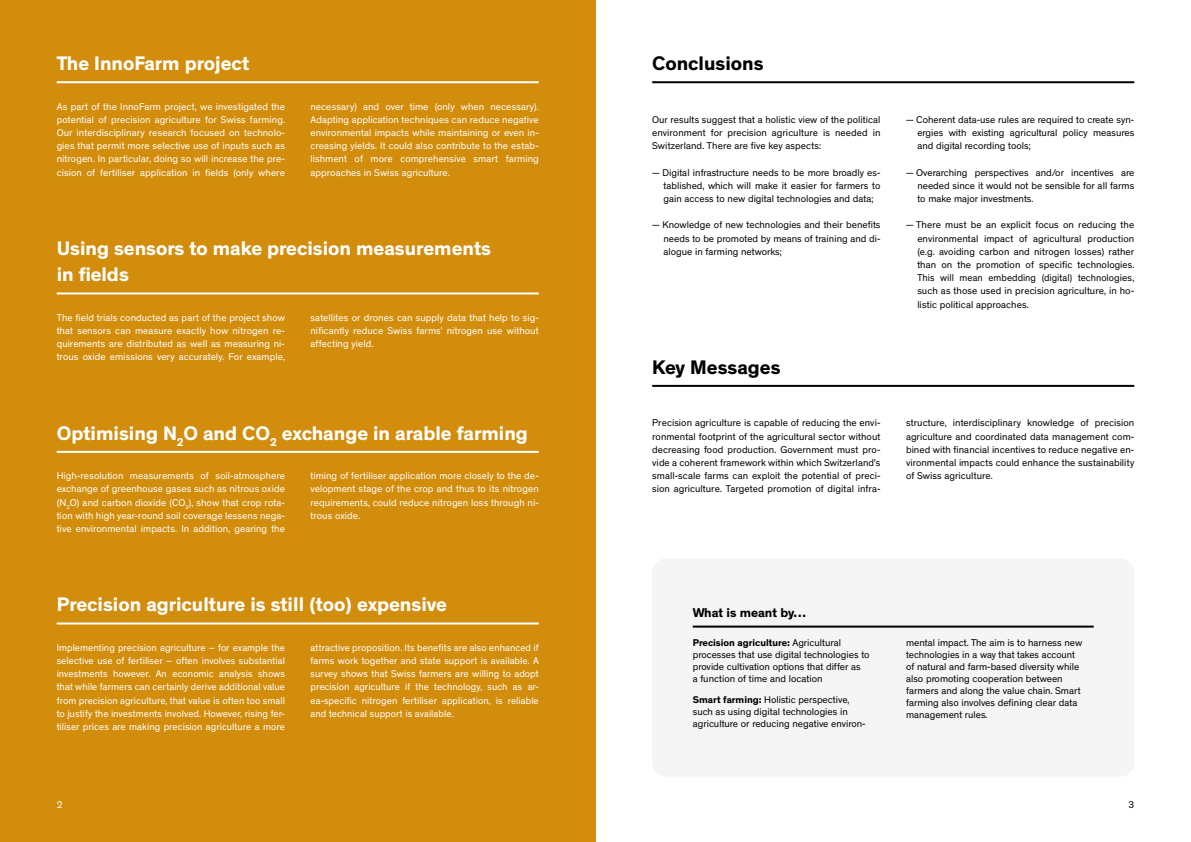
<style>
.page{position:relative;width:1191px;height:842px;background:#fff}
.page>*{position:absolute;margin:0;border:0;box-sizing:border-box;transform-origin:0 0}
.t1{font:700 20px/26.4px "Theinhardt";color:#fff}
.t2{font:700 20px "Theinhardt";color:#000}
.t3{font:700 13px "Theinhardt";color:#000}
.t4{font:10px/13.2px "Theinhardt";color:#000;text-align:justify}
.t5{font:10px/13.2px "Theinhardt";letter-spacing:.005em;color:#fff;text-align:justify}
.s1{font-weight:700}
</style>
<div class="page">
<div style="left:0;top:0;width:595px;height:842px;background:#d28d0d"></div>
<hr style="left:57px;top:81px;width:482px;height:2px;background:#fff">
<hr style="left:57px;top:292px;width:482px;height:2px;background:#fff">
<hr style="left:57px;top:451px;width:482px;height:2px;background:#fff">
<hr style="left:57px;top:622px;width:482px;height:2px;background:#fff">
<div style="left:652px;top:558px;width:482px;height:219px;background:#f5f5f5;border-radius:14px"></div>
<hr style="left:693px;top:626px;width:400px;height:2px;background:#000">
<hr style="left:652px;top:81px;width:482px;height:2px;background:#000">
<hr style="left:652px;top:385px;width:482px;height:2px;background:#000">
<h1 class="t1" style="left:57px;top:50px;width:194px">The InnoFarm project</h1>
<p class="t5" style="left:57px;top:100px;width:230px">As part of the InnoFarm project, we investigated the potential of precision agriculture for Swiss farming.<br>Our interdisciplinary research focused on technolo&shy;gies that permit more selective use of inputs such as nitrogen. In particular, doing so will increase the pre&shy;cision of fertiliser application in fields (only where</p>
<p class="t5" style="left:310px;top:100px;width:230px">necessary) and over time (only when necessary).<br>Adapting application techniques can reduce negative environmental impacts while maintaining or even in&shy;creasing yields. It could also contribute to the estab&shy;lishment of more comprehensive smart farming approaches in Swiss agriculture.</p>
<h1 class="t1" style="left:57px;top:235px;width:436px">Using sensors to make precision measurements in fields</h1>
<p class="t5" style="left:57px;top:311px;width:230px">The field trials conducted as part of the project show that sensors can measure exactly how nitrogen re&shy;quirements are distributed as well as measuring ni&shy;trous oxide emissions very accurately. For example,</p>
<p class="t5" style="left:310px;top:311px;width:230px">satellites or drones can supply data that help to sig&shy;nificantly reduce Swiss farms’ nitrogen use without affecting yield.</p>
<h1 class="t1" style="left:57px;top:420px;width:473px">Optimising N<sub>2</sub>O and CO<sub>2</sub> exchange in arable farming</h1>
<p class="t5" style="left:57px;top:469px;width:230px">High-resolution measurements of soil-atmosphere exchange of greenhouse gases such as nitrous oxide (N<sub>2</sub>O) and carbon dioxide (CO<sub>2</sub>), show that crop rota&shy;tion with high year-round soil coverage lessens nega&shy;tive environmental impacts. In addition, gearing the</p>
<p class="t5" style="left:310px;top:469px;width:230px">timing of fertiliser application more closely to the de&shy;velopment stage of the crop and thus to its nitrogen requirements, could reduce nitrogen loss through ni&shy;trous oxide.</p>
<h1 class="t1" style="left:57px;top:592px;width:392px">Precision agriculture is still (too) expensive</h1>
<p class="t5" style="left:57px;top:641px;width:230px">Implementing precision agriculture – for example the selective use of fertiliser – often involves substantial investments however. An economic analysis shows that while farmers can certainly derive additional value from precision agriculture, that value is often too small to justify the investments involved. However, rising fer&shy;tiliser prices are making precision agriculture a more</p>
<p class="t5" style="left:310px;top:641px;width:230px">attractive proposition. Its benefits are also enhanced if farms work together and state support is available. A survey shows that Swiss farmers are willing to adopt precision agriculture if the technology, such as ar&shy;ea-specific nitrogen fertiliser application, is reliable and technical support is available.</p>
<p class="t5" style="left:57px;top:798px;width:7px">2</p>
<h1 class="t2" style="left:652px;top:51px;width:113px">Conclusions</h1>
<p class="t4" style="left:652px;top:113px;width:230px">Our results suggest that a holistic view of the political environment for precision agriculture is needed in Switzerland. There are five key aspects:</p>
<p class="t4" style="left:663px;top:166px;width:218px;text-indent:-11px">— Digital infrastructure needs to be more broadly es&shy;tablished, which will make it easier for farmers to gain access to new digital technologies and data;</p>
<p class="t4" style="left:663px;top:219px;width:218px;text-indent:-11px">— Knowledge of new technologies and their benefits needs to be promoted by means of training and di&shy;alogue in farming networks;</p>
<h1 class="t2" style="left:652px;top:354px;width:130px">Key Messages</h1>
<p class="t4" style="left:917px;top:113px;width:218px;text-indent:-11px">— Coherent data-use rules are required to create syn&shy;ergies with existing agricultural policy measures and digital recording tools;</p>
<p class="t4" style="left:917px;top:166px;width:218px;text-indent:-11px">— Overarching perspectives and/or incentives are needed since it would not be sensible for all farms to make major investments.</p>
<p class="t4" style="left:917px;top:219px;width:218px;text-indent:-11px">— There must be an explicit focus on reducing the environmental impact of agricultural production (e.g. avoiding carbon and nitrogen losses) rather than on the promotion of specific technologies.<br>This will mean embedding (digital) technologies, such as those used in precision agriculture, in ho&shy;listic political approaches.</p>
<p class="t4" style="left:652px;top:417px;width:230px">Precision agriculture is capable of reducing the envi&shy;ronmental footprint of the agricultural sector without decreasing food production. Government must pro&shy;vide a coherent framework within which Switzerland’s small-scale farms can exploit the potential of preci&shy;sion agriculture. Targeted promotion of digital infra-</p>
<p class="t4" style="left:906px;top:417px;width:230px">structure, interdisciplinary knowledge of precision agriculture and coordinated data management com&shy;bined with financial incentives to reduce negative en&shy;vironmental impacts could enhance the sustainability of Swiss agriculture.</p>
<h2 class="t3" style="left:693px;top:604px;width:115px">What is meant by…</h2>
<p class="t4" style="left:693px;top:637px;width:178px;line-height:12px;text-align:left"><span class="s1">Precision agriculture:</span> Agricultural processes that use digital technologies to provide cultivation options that differ as<br>a function of time and location</p>
<p class="t4" style="left:693px;top:694px;width:174px;line-height:12px;text-align:left"><span class="s1">Smart farming:</span> Holistic perspective, such as using digital technologies in agriculture or reducing negative environ-</p>
<p class="t4" style="left:906px;top:637px;width:178px;line-height:12px;text-align:left">mental impact. The aim is to harness new technologies in a way that takes account of natural and farm-based diversity while also promoting cooperation between farmers and along the value chain. Smart farming also involves defining clear data management rules.</p>
<p class="t4" style="left:1128px;top:798px;width:7px">3</p>
</div>
